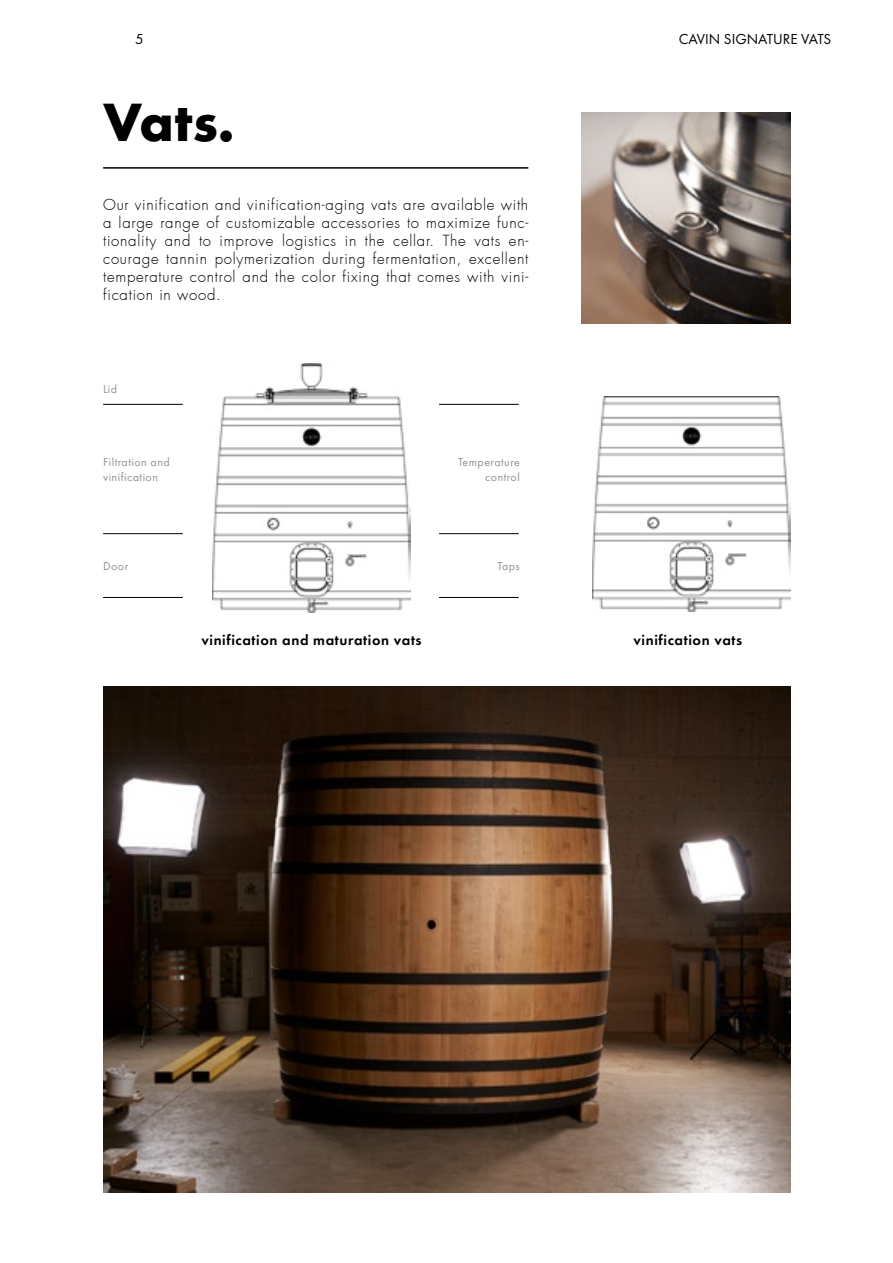
<style>
.page{position:relative;width:893px;height:1263px;background:#fff}
.page>*{position:absolute;margin:0;border:0;box-sizing:border-box;transform-origin:0 0}
.t1{font:700 49.5px "Futura";color:#000}
.t2{font:300 15px/18px "Futura";letter-spacing:.05em;color:#000;text-align:justify}
.t3{font:600 15px "Futura PT";letter-spacing:.04em;color:#000}
.t4{font:15px "Futura PT";color:#000}
.t5{font:12px/14.4px "Futura PT";letter-spacing:.04em;color:#929292}
</style>
<div class="page">
<img style="left:103px;top:687px;width:688px;height:506px">
<img style="left:593px;top:396px;width:198px;height:215px">
<img style="left:212px;top:364px;width:199px;height:248px">
<hr style="left:103px;top:533px;width:80px;height:1px;background:#000">
<hr style="left:103px;top:404px;width:80px;height:1px;background:#000">
<hr style="left:103px;top:597px;width:80px;height:1px;background:#000">
<hr style="left:439px;top:533px;width:80px;height:1px;background:#000">
<hr style="left:439px;top:404px;width:80px;height:1px;background:#000">
<hr style="left:439px;top:597px;width:80px;height:1px;background:#000">
<img style="left:582px;top:113px;width:209px;height:210px">
<hr style="left:103px;top:167px;width:425px;height:2px;background:#000">
<p class="t4" style="left:135px;top:31px;width:10px">5</p>
<p class="t4" style="left:679px;top:31px;width:154px">CAVIN SIGNATURE VATS</p>
<h1 class="t1" style="left:103px;top:87px;width:133px">Vats.</h1>
<p class="t2" style="left:103px;top:196px;width:427px">Our vinification and vinification-aging vats are available with a large range of customizable accessories to maximize func&shy;tionality and to improve logistics in the cellar. The vats en&shy;courage tannin polymerization during fermentation, excellent temperature control and the color fixing that comes with vini&shy;fication in wood.</p>
<p class="t5" style="left:103px;top:381px;width:16px">Lid</p>
<p class="t5" style="left:103px;top:455px;width:68px">Filtration and vinification</p>
<p class="t5" style="left:458px;top:455px;width:63px;text-align:right">Temperature control</p>
<p class="t5" style="left:103px;top:559px;width:27px">Door</p>
<p class="t5" style="left:497px;top:559px;width:24px">Taps</p>
<p class="t3" style="left:201px;top:631px;width:222px">vinification and maturation vats</p>
<p class="t3" style="left:633px;top:631px;width:110px">vinification vats</p>
</div>
